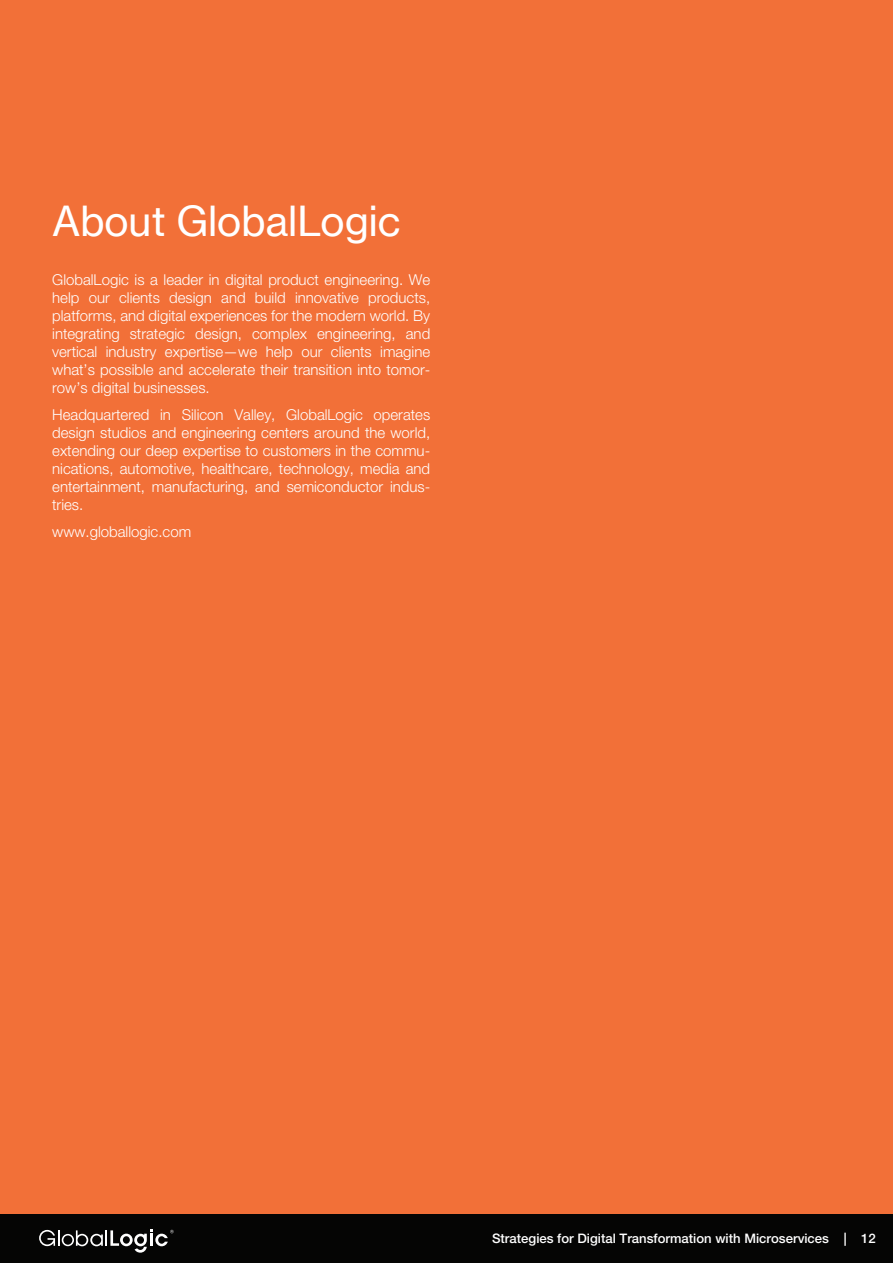
<style>
.page{position:relative;width:893px;height:1263px;background:#fff}
.page>*{position:absolute;margin:0;border:0;box-sizing:border-box;transform-origin:0 0}
.t1{font:40.5px "N Haas Grotesk TX Pro 55 Rg";color:#fff}
.t2{font:300 15px/18px "Helvetica Neue";color:#fff;text-align:justify}
.t3{font:500 13.2px "Helvetica Neue";color:#fff}
</style>
<div class="page">
<div style="left:0;top:0;width:893px;height:1261px;background:#f27038"></div>
<div style="left:0;top:1215px;width:893px;height:48px;background:#050504"></div>
<svg style="left:39px;top:1229px;width:135px;height:24px"></svg>
<h1 class="t1" style="left:52px;top:196px;width:350px">About GlobalLogic</h1>
<p class="t2" style="left:52px;top:271px;width:380px">GlobalLogic is a leader in digital product engineering. We help our clients design and build innovative products, platforms, and digital experiences for the modern world. By integrating strategic design, complex engineering, and vertical industry expertise—we help our clients imagine what’s possible and accelerate their transition into tomor&shy;row’s digital businesses.</p>
<p class="t2" style="left:52px;top:406px;width:380px">Headquartered in Silicon Valley, GlobalLogic operates design studios and engineering centers around the world, extending our deep expertise to customers in the commu&shy;nications, automotive, healthcare, technology, media and entertainment, manufacturing, and semiconductor indus&shy;tries.</p>
<p class="t2" style="left:52px;top:523px;width:140px">www.globallogic.com</p>
<p class="t3" style="left:492px;top:1231px;width:385px">Strategies for Digital Transformation with Microservices | 12</p>
</div>
